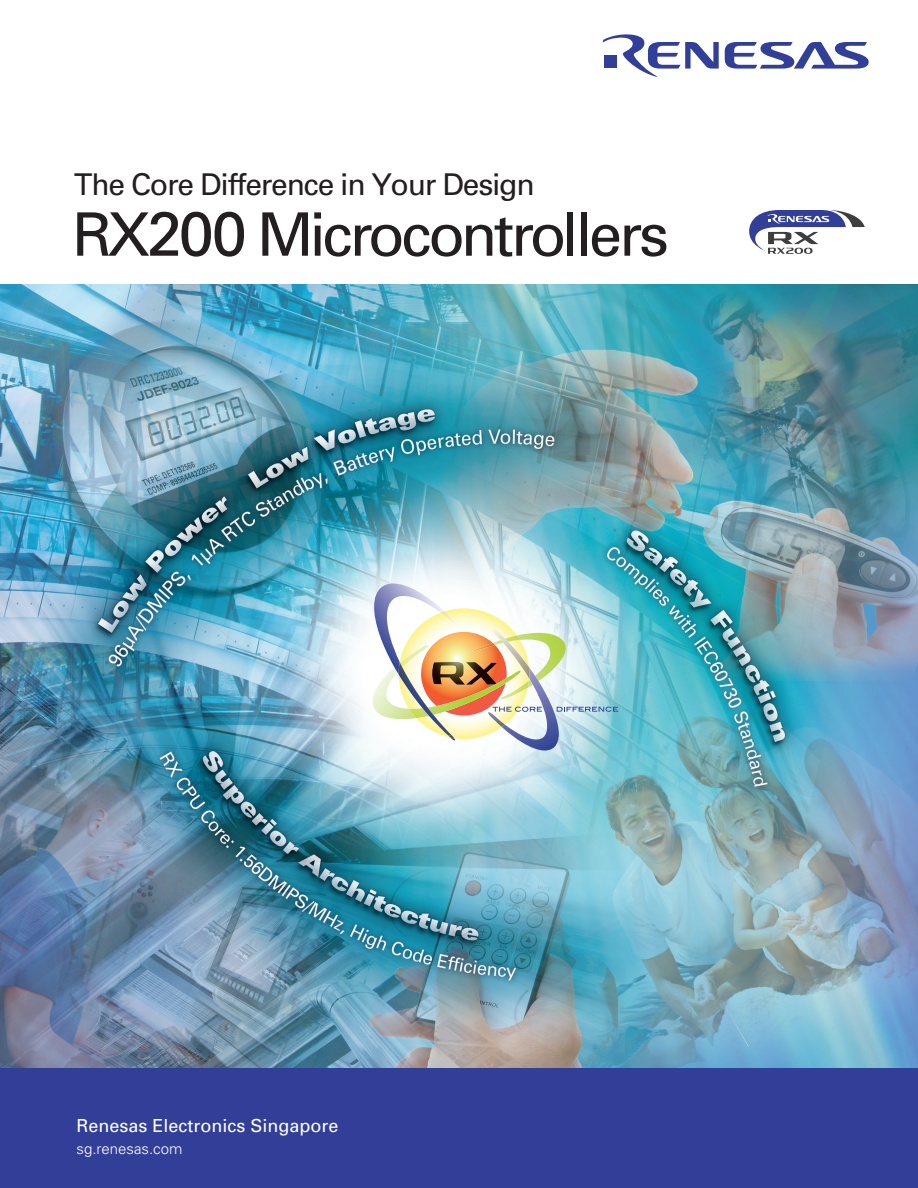
<style>
.page{position:relative;width:918px;height:1188px;background:#fff}
.page>*{position:absolute;margin:0;border:0;box-sizing:border-box;transform-origin:0 0}
.t1{font:60px "Univers";letter-spacing:-.055em;color:#231f20}
.t2{font:30px "Univers";letter-spacing:-.04em;color:#231f20}
.t3{font:18px "Univers";color:#fff}
.t4{font:300 15px "Univers";color:#fff}
.s1{font-size:62.25px}
</style>
<div class="page">
<img style="left:0;top:285px;width:918px;height:783px">
<svg style="left:725px;top:42px;width:144px;height:27px"></svg>
<svg style="left:603px;top:34px;width:116px;height:43px"></svg>
<div style="left:0;top:1068px;width:918px;height:120px;background:#323f99"></div>
<svg style="left:749px;top:210px;width:116px;height:44px"></svg>
<img style="left:400px;top:608px;width:129px;height:131px">
<img style="left:458px;top:632px;width:29px;height:84px">
<img style="left:458px;top:657px;width:29px;height:58px">
<svg style="left:373px;top:584px;width:72px;height:135px"></svg>
<img style="left:487px;top:626px;width:42px;height:101px">
<img style="left:399px;top:611px;width:59px;height:126px">
<svg style="left:449px;top:735px;width:6px;height:5px"></svg>
<img style="left:457px;top:643px;width:36px;height:14px">
<svg style="left:493px;top:633px;width:125px;height:118px"></svg>
<p class="t2" style="left:74px;top:166px;width:462px">The Core Difference in Your Design</p>
<h1 class="t1" style="left:72px;top:197px;width:598px">RX<span class="s1">200</span> Microcontrollers</h1>
<p class="t3" style="left:77px;top:1115px;width:264px">Renesas Electronics Singapore</p>
<p class="t4" style="left:77px;top:1139px;width:107px">sg.renesas.com</p>
</div>
